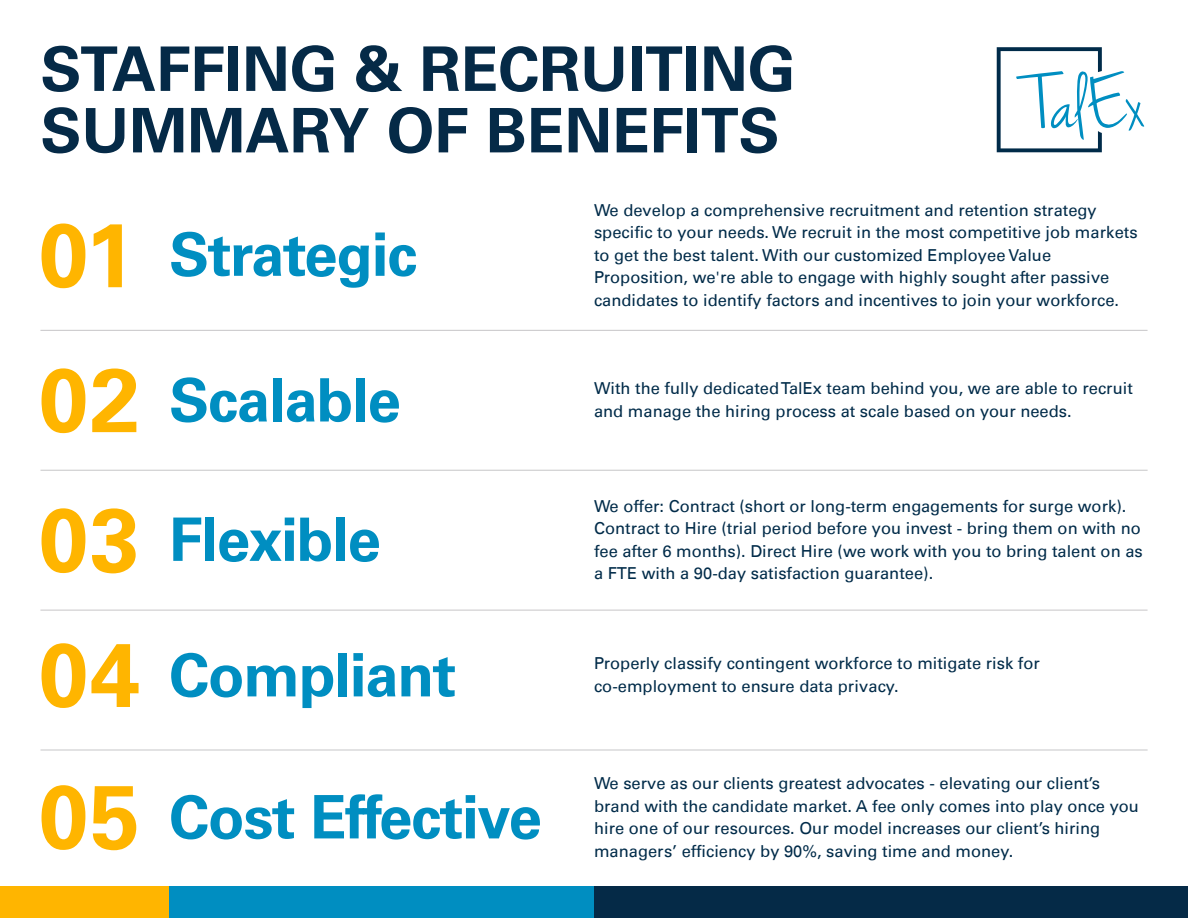
<style>
.page{position:relative;width:1188px;height:918px;background:#fff}
.page>*{position:absolute;margin:0;border:0;box-sizing:border-box;transform-origin:0 0}
.t1{font:700 90px/138.4px "Univers LT";letter-spacing:.02em;color:#ffb500;text-align:justify}
.t2{font:700 61.5px/61.5px "Univers LT";color:#052a47}
.t3{font:700 60px "Univers LT";letter-spacing:-.02em;color:#008ec1}
.t4{font:16.5px/22.5px "Univers LT";color:#002b49}
.s1{font-size:90px;color:#ffb500}
</style>
<div class="page">
<div style="left:0;top:886px;width:169px;height:32px;background:#ffb500"></div>
<div style="left:169px;top:886px;width:425px;height:32px;background:#008ec1"></div>
<div style="left:594px;top:886px;width:594px;height:32px;background:#052a47"></div>
<hr style="left:40px;top:330px;width:1108px;height:1px;background:#99989b">
<hr style="left:40px;top:470px;width:1108px;height:1px;background:#99989b">
<hr style="left:40px;top:610px;width:1108px;height:1px;background:#99989b">
<hr style="left:40px;top:749px;width:1108px;height:2px;background:#99989b">
<svg style="left:997px;top:47px;width:147px;height:105px"></svg>
<h2 class="t2" style="left:40px;top:39px;width:757px">STAFFING &amp; RECRUITING<br>SUMMARY OF BENEFITS</h2>
<h1 class="t1" style="left:38px;top:187px;width:99px">01</h1>
<h3 class="t3" style="left:169px;top:220px;width:250px">Strategic</h3>
<h3 class="t3" style="left:38px;top:365px;width:364px"><span class="s1">02</span> Scalable</h3>
<h1 class="t1" style="left:38px;top:472px;width:103px">03<br>04<br>05</h1>
<h3 class="t3" style="left:169px;top:505px;width:213px">Flexible</h3>
<h3 class="t3" style="left:169px;top:640px;width:289px">Compliant</h3>
<h3 class="t3" style="left:169px;top:782px;width:374px">Cost Effective</h3>
<p class="t4" style="left:594px;top:199px;width:545px">We develop a comprehensive recruitment and retention strategy specific to your needs. We recruit in the most competitive job markets to get the best talent. With our customized Employee Value Proposition, we're able to engage with highly sought after passive candidates to identify factors and incentives to join your workforce.</p>
<p class="t4" style="left:594px;top:377px;width:540px">With the fully dedicated TalEx team behind you, we are able to recruit and manage the hiring process at scale based on your needs.</p>
<p class="t4" style="left:594px;top:495px;width:550px">We offer: Contract (short or long-term engagements for surge work).<br>Contract to Hire (trial period before you invest - bring them on with no fee after 6 months). Direct Hire (we work with you to bring talent on as a FTE with a 90-day satisfaction guarantee).</p>
<p class="t4" style="left:594px;top:652px;width:447px">Properly classify contingent workforce to mitigate risk for co-employment to ensure data privacy.</p>
<p class="t4" style="left:594px;top:772px;width:547px">We serve as our clients greatest advocates - elevating our client’s brand with the candidate market. A fee only comes into play once you hire one of our resources. Our model increases our client’s hiring managers’ efficiency by 90%, saving time and money.</p>
</div>
